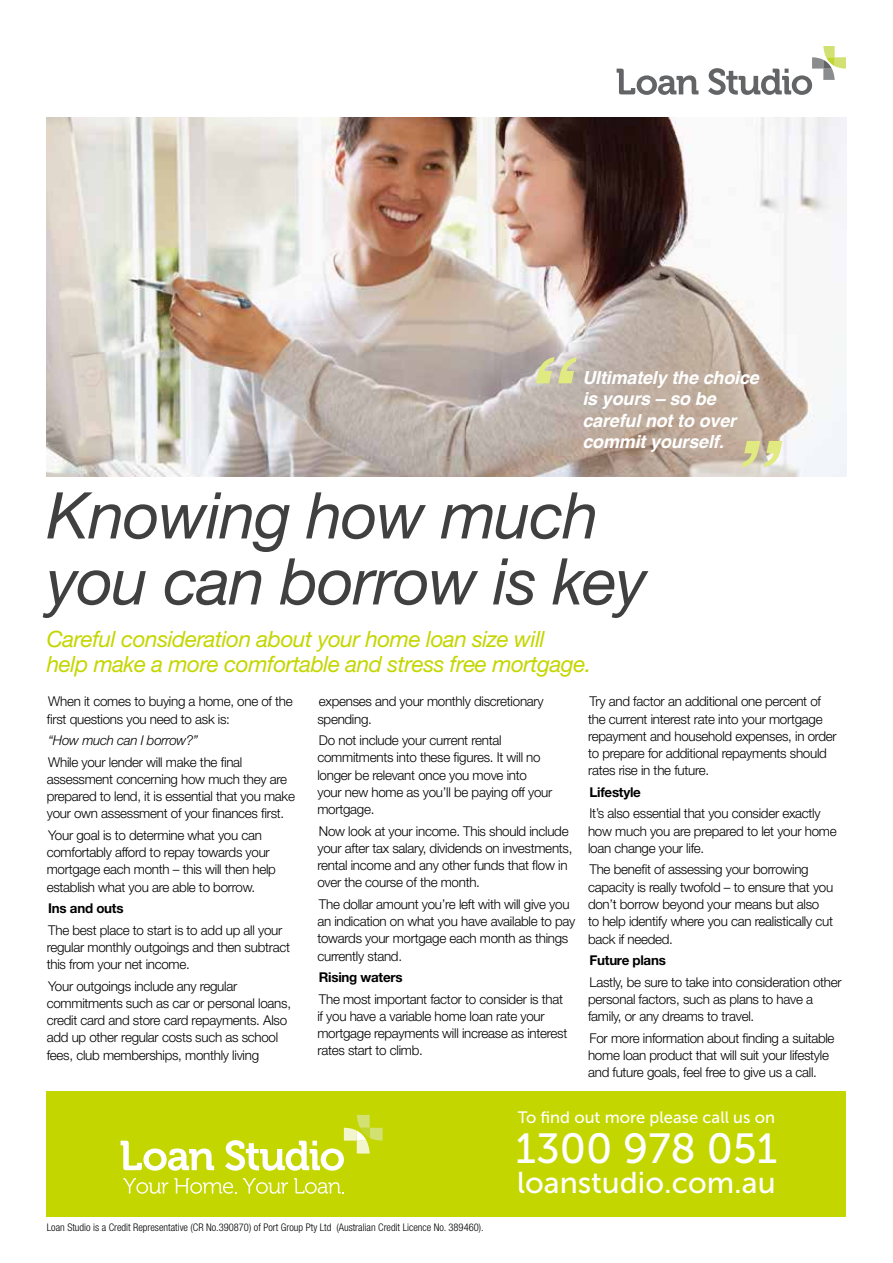
<style>
.page{position:relative;width:893px;height:1263px;background:#fff}
.page>*{position:absolute;margin:0;border:0;box-sizing:border-box;transform-origin:0 0}
.t1{font:italic 64.5px/66px "Helvetica Neue";letter-spacing:-.02em;color:#404040}
.t2{font:42px "Museo Sans 500";color:#fff}
.t3{font:30px "Museo Sans 500";color:#fff}
.t4{font:italic 22.5px/25.5px "Helvetica Neue";letter-spacing:-.02em;color:#c4d600}
.t5{font:italic 700 18px/21.6px "Helvetica";letter-spacing:-.01em;color:#fff}
.t6{font:16.5px "Museo Sans 500";color:#fff}
.t7{font:300 13.5px/17.2px "Helvetica Neue";letter-spacing:-.02em;color:#000}
.t8{font:700 13.5px "Helvetica Neue";letter-spacing:-.02em;color:#000}
.t9{font:italic 300 13.5px "Helvetica Neue";letter-spacing:-.02em;color:#000}
.t10{font:300 condensed 10.5px "Helvetica Neue";color:#000}
</style>
<div class="page">
<div style="left:47px;top:1091px;width:799px;height:125px;background:#c4d600"></div>
<svg style="left:121px;top:1141px;width:93px;height:30px"></svg>
<svg style="left:225px;top:1115px;width:158px;height:56px"></svg>
<svg style="left:123px;top:1178px;width:45px;height:16px"></svg>
<svg style="left:174px;top:1178px;width:63px;height:16px"></svg>
<svg style="left:243px;top:1178px;width:45px;height:16px"></svg>
<svg style="left:294px;top:1178px;width:50px;height:16px"></svg>
<svg style="left:617px;top:69px;width:81px;height:26px"></svg>
<svg style="left:708px;top:46px;width:138px;height:49px"></svg>
<img style="left:47px;top:118px;width:799px;height:359px">
<svg style="left:536px;top:357px;width:41px;height:26px"></svg>
<svg style="left:741px;top:441px;width:41px;height:26px"></svg>
<h3 class="t5" style="left:582px;top:367px;width:178px">Ultimately the choice is yours – so be careful not to over commit yourself.</h3>
<h1 class="t1" style="left:47px;top:481px;width:602px">Knowing how much you can borrow is key</h1>
<h3 class="t4" style="left:47px;top:626px;width:546px">Careful consideration about your home loan size will help make a more comfortable and stress free mortgage.</h3>
<p class="t7" style="left:47px;top:692px;width:248px">When it comes to buying a home, one of the first questions you need to ask is:</p>
<p class="t9" style="left:48px;top:732px;width:151px">“How much can I borrow?”</p>
<p class="t7" style="left:47px;top:753px;width:250px">While your lender will make the final assessment concerning how much they are prepared to lend, it is essential that you make your own assessment of your finances first.</p>
<p class="t7" style="left:47px;top:826px;width:231px">Your goal is to determine what you can comfortably afford to repay towards your mortgage each month – this will then help establish what you are able to borrow.</p>
<p class="t8" style="left:48px;top:900px;width:77px">Ins and outs</p>
<p class="t7" style="left:47px;top:921px;width:245px">The best place to start is to add up all your regular monthly outgoings and then subtract this from your net income.</p>
<p class="t7" style="left:47px;top:977px;width:246px">Your outgoings include any regular commitments such as car or personal loans, credit card and store card repayments. Also add up other regular costs such as school fees, club memberships, monthly living</p>
<p class="t7" style="left:317px;top:693px;width:228px">expenses and your monthly discretionary spending.</p>
<p class="t7" style="left:317px;top:731px;width:236px">Do not include your current rental commitments into these figures. It will no longer be relevant once you move into your new home as you’ll be paying off your mortgage.</p>
<p class="t7" style="left:317px;top:822px;width:257px">Now look at your income. This should include your after tax salary, dividends on investments, rental income and any other funds that flow in over the course of the month.</p>
<p class="t7" style="left:317px;top:895px;width:259px">The dollar amount you’re left with will give you an indication on what you have available to pay towards your mortgage each month as things currently stand.</p>
<p class="t8" style="left:319px;top:969px;width:85px">Rising waters</p>
<p class="t7" style="left:317px;top:990px;width:251px">The most important factor to consider is that if you have a variable home loan rate your mortgage repayments will increase as interest rates start to climb.</p>
<p class="t7" style="left:588px;top:693px;width:250px">Try and factor an additional one percent of the current interest rate into your mortgage repayment and household expenses, in order to prepare for additional repayments should rates rise in the future.</p>
<p class="t8" style="left:590px;top:784px;width:53px">Lifestyle</p>
<p class="t7" style="left:588px;top:805px;width:250px">It’s also essential that you consider exactly how much you are prepared to let your home loan change your life.</p>
<p class="t7" style="left:588px;top:861px;width:247px">The benefit of assessing your borrowing capacity is really twofold – to ensure that you don’t borrow beyond your means but also to help identify where you can realistically cut back if needed.</p>
<p class="t8" style="left:590px;top:952px;width:78px">Future plans</p>
<p class="t7" style="left:588px;top:973px;width:255px">Lastly, be sure to take into consideration other personal factors, such as plans to have a family, or any dreams to travel.</p>
<p class="t7" style="left:588px;top:1029px;width:248px">For more information about finding a suitable home loan product that will suit your lifestyle and future goals, feel free to give us a call.</p>
<p class="t10" style="left:47px;top:1221px;width:438px">Loan Studio is a Credit Representative (CR No.390870) of Port Group Pty Ltd (Australian Credit Licence No. 389460).</p>
<p class="t6" style="left:518px;top:1108px;width:259px">To find out more please call us on</p>
<h2 class="t2" style="left:515px;top:1126px;width:263px">1300 978 051</h2>
<h3 class="t3" style="left:517px;top:1166px;width:260px">loanstudio.com.au</h3>
</div>
